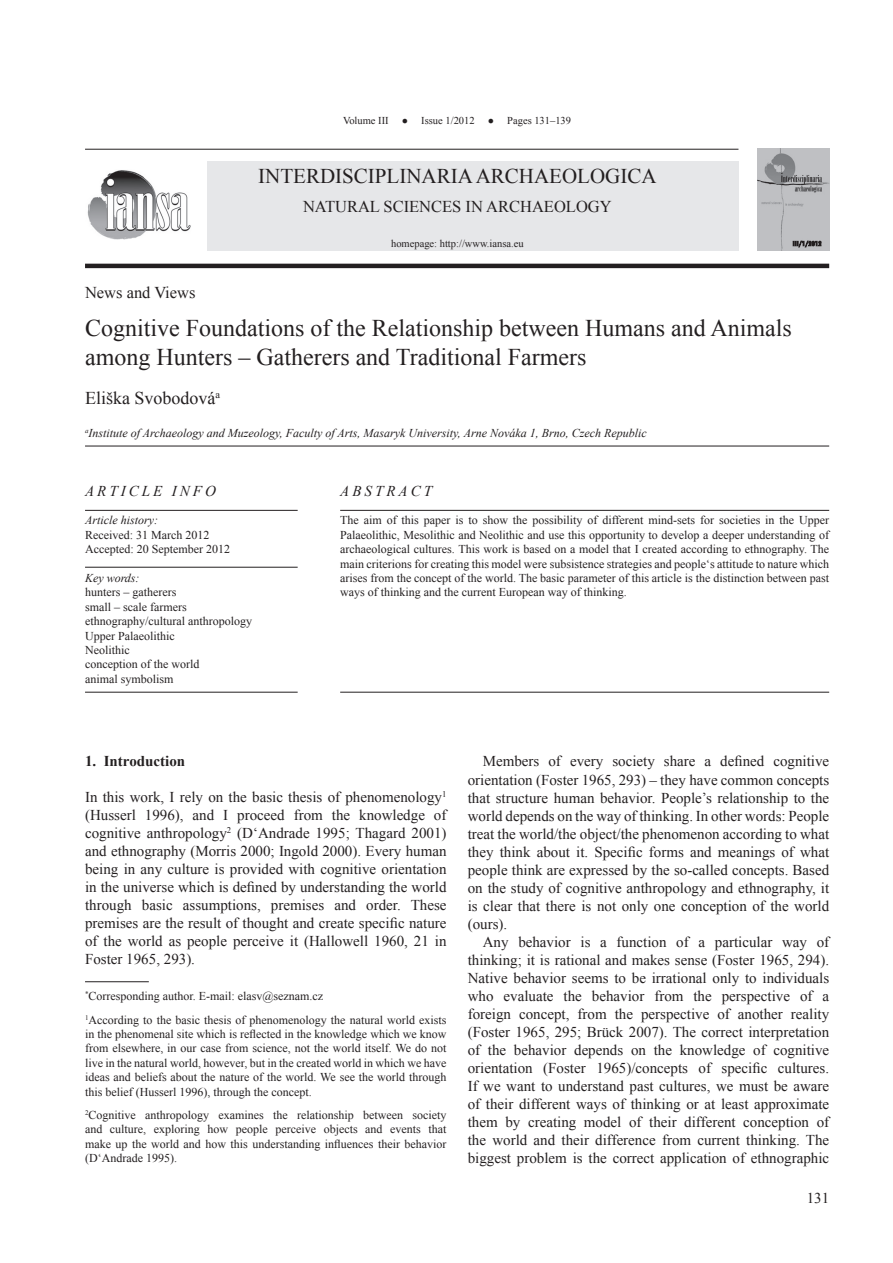
<style>
.page{position:relative;width:893px;height:1263px;background:#fff}
.page>*{position:absolute;margin:0;border:0;box-sizing:border-box;transform-origin:0 0}
.t1{font:24px/28.8px "Times New Roman";color:#231f20}
.t2{font:21px "Times New Roman";color:#231f20}
.t3{font:18px "Times New Roman";color:#231f20}
.t4{font:16.5px "Times New Roman";color:#231f20}
.t5{font:15px/18px "Times New Roman";color:#231f20;text-align:justify}
.t6{font:italic 15px "Times New Roman";letter-spacing:.2em;color:#231f20}
.t7{font:700 15px "Times New Roman";color:#231f20}
.t8{font:12px/14.4px "Times New Roman";color:#231f20}
.t9{font:italic 12px "Times New Roman";color:#231f20}
.t10{font:10.5px "Times New Roman";color:#231f20}
</style>
<div class="page">
<div style="left:207px;top:161px;width:532px;height:89px;background:#e6e7e9"></div>
<img style="left:87px;top:170px;width:104px;height:69px">
<img style="left:758px;top:149px;width:71px;height:102px">
<svg style="left:795px;top:240px;width:28px;height:8px"></svg>
<svg style="left:793px;top:241px;width:28px;height:6px"></svg>
<hr style="left:85px;top:149px;width:653px;height:1px;background:#231f20">
<hr style="left:85px;top:264px;width:744px;height:4px;background:#231f20">
<hr style="left:85px;top:446px;width:744px;height:1px;background:#231f20">
<hr style="left:85px;top:510px;width:213px;height:1px;background:#231f20">
<hr style="left:85px;top:567px;width:213px;height:1px;background:#231f20">
<hr style="left:85px;top:692px;width:213px;height:1px;background:#231f20">
<hr style="left:340px;top:510px;width:489px;height:1px;background:#231f20">
<hr style="left:340px;top:692px;width:489px;height:1px;background:#231f20">
<hr style="left:85px;top:981px;width:64px;height:1px;background:#231f20">
<p class="t10" style="left:343px;top:113px;width:47px">Volume III</p>
<p class="t10" style="left:402px;top:113px;width:74px">● Issue 1/2012</p>
<p class="t10" style="left:488px;top:113px;width:85px">● Pages 131–139</p>
<h2 class="t2" style="left:258px;top:162px;width:400px">Interdisciplinaria archaeologica</h2>
<p class="t4" style="left:303px;top:195px;width:310px">Natural Sciences in Archaeology</p>
<p class="t10" style="left:391px;top:237px;width:134px">homepage: http://www.iansa.eu</p>
<p class="t4" style="left:85px;top:281px;width:112px">News and Views</p>
<h1 class="t1" style="left:85px;top:313px;width:708px">Cognitive Foundations of the Relationship between Humans and Animals among Hunters – Gatherers and Traditional Farmers</h1>
<p class="t3" style="left:85px;top:386px;width:137px">Eliška Svobodová<sup>a</sup></p>
<p class="t9" style="left:85px;top:424px;width:563px"><sup>a</sup>Institute of Archaeology and Muzeology, Faculty of Arts, Masaryk University, Arne Nováka 1, Brno, Czech Republic</p>
<p class="t6" style="left:85px;top:481px;width:99px">Ar tic le inf</p>
<p class="t6" style="left:205px;top:481px;width:12px">o</p>
<p class="t9" style="left:85px;top:512px;width:74px">Article history:</p>
<p class="t8" style="left:85px;top:527px;width:146px">Received: 31 March 2012<br>Accepted: 20 September 2012</p>
<p class="t9" style="left:85px;top:570px;width:56px">Key words:</p>
<p class="t8" style="left:85px;top:585px;width:168px">hunters – gatherers<br>small – scale farmers ethnography/cultural anthropology<br>Upper Palaeolithic<br>Neolithic<br>conception of the world<br>animal symbolism</p>
<p class="t6" style="left:340px;top:481px;width:59px">Ab strac</p>
<p class="t6" style="left:424px;top:481px;width:10px">t</p>
<p class="t8" style="left:340px;top:513px;width:491px;text-align:justify">The aim of this paper is to show the possibility of different mind-sets for societies in the Upper Palaeolithic, Mesolithic and Neolithic and use this opportunity to develop a deeper understanding of archaeological cultures. This work is based on a model that I created according to ethnography. The main criterions for creating this model were subsistence strategies and people‘s attitude to nature which arises from the concept of the world. The basic parameter of this article is the distinction between past ways of thinking and the current European way of thinking.</p>
<p class="t7" style="left:85px;top:751px;width:102px">1. Introduction</p>
<p class="t5" style="left:85px;top:788px;width:363px">In this work, I rely on the basic thesis of phenomenology<sup>1 </sup>(Husserl 1996), and I proceed from the knowledge of cognitive anthropology<sup>2</sup> (D‘Andrade 1995; Thagard 2001) and ethnography (Morris 2000; Ingold 2000). Every human being in any culture is provided with cognitive orientation in the universe which is defined by understanding the world through basic assumptions, premises and order. These premises are the result of thought and create specific nature of the world as people perceive it (Hallowell 1960, 21 in Foster 1965, 293).</p>
<p class="t8" style="left:85px;top:984px;width:363px;line-height:23.4px"><sup>*</sup>Corresponding author. E-mail: elasv@seznam.cz<br><sup>1</sup>According to the basic thesis of phenomenology the natural world exists</p>
<p class="t8" style="left:85px;top:1026px;width:363px;text-align:justify">in the phenomenal site which is reflected in the knowledge which we know from elsewhere, in our case from science, not the world itself. We do not live in the natural world, however, but in the created world in which we have ideas and beliefs about the nature of the world. We see the world through this belief (Husserl 1996), through the concept.</p>
<p class="t8" style="left:85px;top:1107px;width:363px;text-align:justify"><sup>2</sup>Cognitive anthropology examines the relationship between society and culture, exploring how people perceive objects and events that make up the world and how this understanding influences their behavior (D‘Andrade 1995).</p>
<p class="t5" style="left:468px;top:752px;width:363px;text-indent:15px">Members of every society share a defined cognitive orientation (Foster 1965, 293) – they have common concepts that structure human behavior. People’s relationship to the world depends on the way of thinking. In other words: People treat the world/the object/the phenomenon according to what they think about it. Specific forms and meanings of what people think are expressed by the so-called concepts. Based on the study of cognitive anthropology and ethnography, it is clear that there is not only one conception of the world (ours).</p>
<p class="t5" style="left:468px;top:932px;width:363px;text-indent:15px">Any behavior is a function of a particular way of thinking; it is rational and makes sense (Foster 1965, 294).<br>Native behavior seems to be irrational only to individuals who evaluate the behavior from the perspective of a foreign concept, from the perspective of another reality (Foster 1965, 295; Brück 2007). The correct interpretation of the behavior depends on the knowledge of cognitive orientation (Foster 1965)/concepts of specific cultures.<br>If we want to understand past cultures, we must be aware of their different ways of thinking or at least approximate them by creating model of their different conception of the world and their difference from current thinking. The biggest problem is the correct application of ethnographic</p>
<p class="t5" style="left:807px;top:1189px;width:24px">131</p>
</div>
